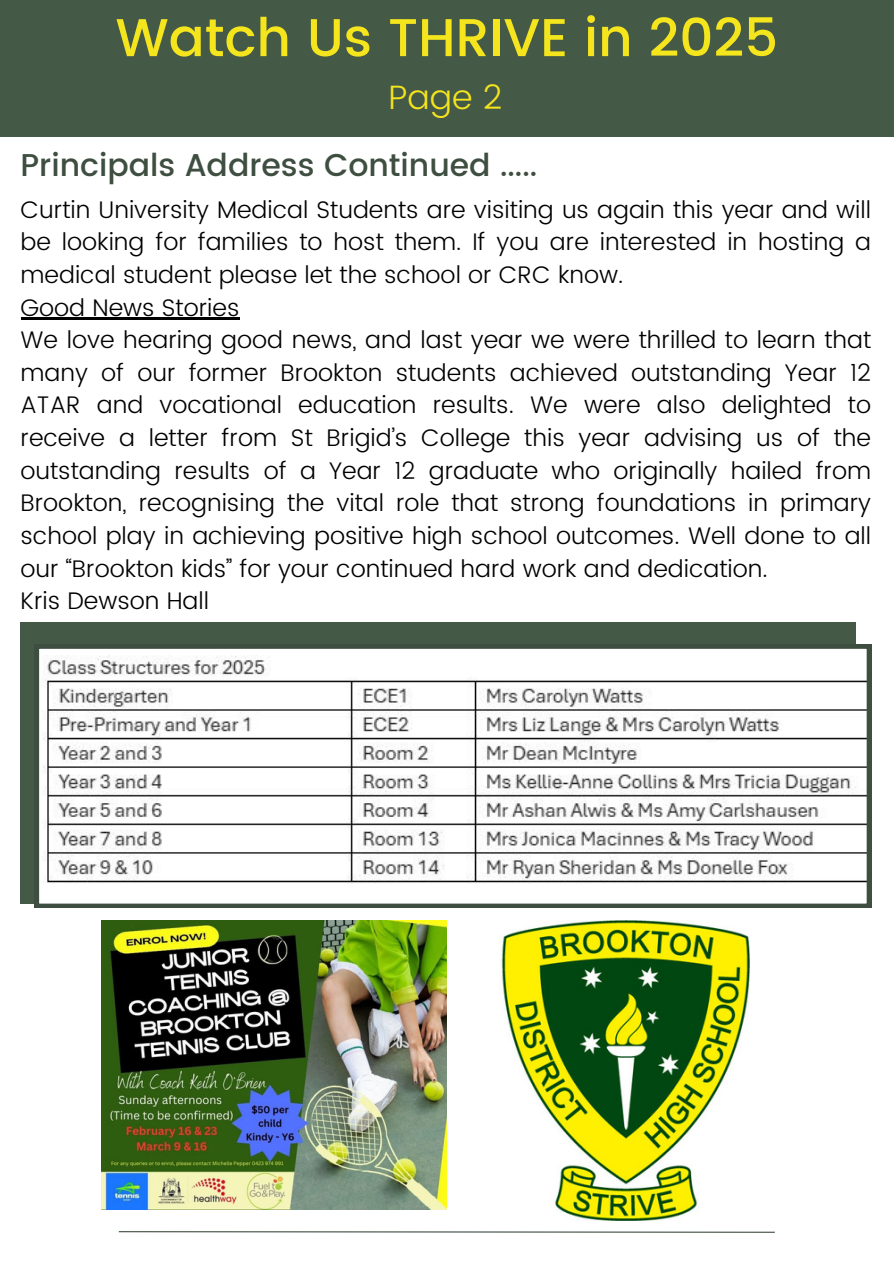
<style>
.page{position:relative;width:894px;height:1264px;background:#fff}
.page>*{position:absolute;margin:0;border:0;box-sizing:border-box;transform-origin:0 0}
.t1{font:500 53.25px "Poppins";color:#f4e51d}
.t2{font:300 33.75px "Poppins";color:#f4e51d}
.t3{font:500 31.5px "Poppins";color:#3e4e40}
.t4{font:300 24px/32.7px "Poppins";color:#000;text-align:justify}
</style>
<div class="page">
<div style="left:0;top:0;width:893px;height:137px;background:#455947"></div>
<svg style="left:118px;top:1231px;width:657px;height:2px"></svg>
<hr style="left:21px;top:318px;width:218px;height:2px;background:#000">
<div style="left:21px;top:622px;width:834px;height:281px;background:#455947"></div>
<svg style="left:35px;top:644px;width:835px;height:263px;background:#dedfde"></svg>
<img style="left:102px;top:921px;width:344px;height:288px">
<img style="left:501px;top:921px;width:248px;height:299px">
<p class="t1" style="left:115px;top:7px;width:664px">Watch Us THRIVE in 2025</p>
<p class="t2" style="left:388px;top:77px;width:115px">Page 2</p>
<p class="t3" style="left:21px;top:147px;width:518px">Principals Address Continued .....</p>
<p class="t4" style="left:21px;top:193px;width:851px">Curtin University Medical Students are visiting us again this year and will be looking for families to host them. If you are interested in hosting a medical student please let the school or CRC know.</p>
<h1 class="t4" style="left:21px;top:291px;width:220px">Good News Stories</h1>
<h3 class="t4" style="left:21px;top:323px;width:851px">We love hearing good news, and last year we were thrilled to learn that many of our former Brookton students achieved outstanding Year 12<br>ATAR and vocational education results. We were also delighted to receive a letter from St Brigid’s College this year advising us of the outstanding results of a Year 12 graduate who originally hailed from Brookton, recognising the vital role that strong foundations in primary school play in achieving positive high school outcomes. Well done to all our “Brookton kids” for your continued hard work and dedication.</h3>
<h2 class="t4" style="left:21px;top:584px;width:190px">Kris Dewson Hall</h2>
</div>
